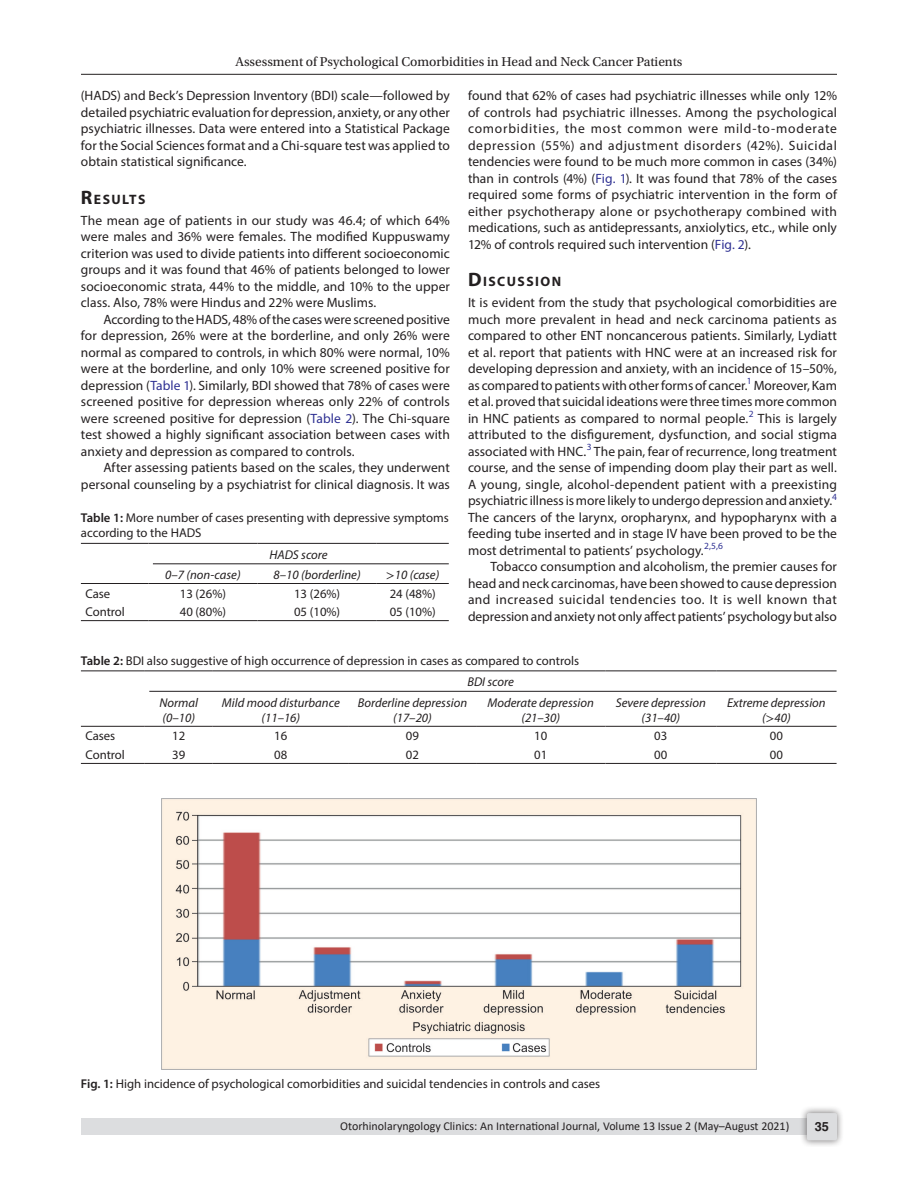
<style>
.page{position:relative;width:918px;height:1188px;background:#fff}
.page>*{position:absolute;margin:0;border:0;box-sizing:border-box;transform-origin:0 0}
.Head-1{font:700 13.65px "Myriad Pro";letter-spacing:.105em;color:#231f20}
.Para-Indent{font:13.5px/16.5px "Myriad Pro";color:#231f20;text-align:justify}
.Para-NoIndent{font:13.5px/16.5px "Myriad Pro";color:#231f20;text-align:justify}
.t1{font:13.5px "Utopia Std";color:#231f20}
.TableHeader{font:italic 12.75px "Myriad Pro";color:#231f20}
.TableCaption{font:12.75px/15.3px "Myriad Pro";color:#231f20}
.TableBody{font:12.75px "Myriad Pro";color:#231f20}
.FigCaption{font:12.75px "Myriad Pro";color:#231f20}
.t2{font:700 12.75px "Helvetica LT Std";color:#231f20}
.t3{font:12px "Calibri";color:#231f20}
.s1{font-size:19.5px}
.s2{color:#2e3092}
.s3{font-weight:600}
.s4{font-family:"STIX General";font-style:normal}
</style>
<div class="page">
<hr style="left:81px;top:74px;width:756px;height:1px;background:#231f20">
<div style="left:81px;top:1119px;width:756px;height:16px;background:#dcdddf"></div>
<div style="left:800px;top:1106px;width:44px;height:41px;background:#231f20;opacity:.61"></div>
<div style="left:807px;top:1113px;width:30px;height:27px;background:#dcdddf;border-radius:2px"></div>
<hr style="left:81px;top:543px;width:67px;height:1px;background:#231f20">
<hr style="left:148px;top:543px;width:110px;height:1px;background:#231f20">
<hr style="left:258px;top:543px;width:119px;height:1px;background:#231f20">
<hr style="left:377px;top:543px;width:72px;height:1px;background:#231f20">
<hr style="left:81px;top:583px;width:67px;height:1px;background:#231f20">
<hr style="left:148px;top:583px;width:110px;height:1px;background:#231f20">
<hr style="left:258px;top:583px;width:119px;height:1px;background:#231f20">
<hr style="left:377px;top:583px;width:72px;height:1px;background:#231f20">
<hr style="left:81px;top:620px;width:67px;height:1px;background:#231f20">
<hr style="left:148px;top:620px;width:110px;height:1px;background:#231f20">
<hr style="left:258px;top:620px;width:119px;height:1px;background:#231f20">
<hr style="left:377px;top:620px;width:72px;height:1px;background:#231f20">
<hr style="left:153px;top:563px;width:296px;height:1px;background:#231f20">
<hr style="left:81px;top:671px;width:64px;height:1px;background:#231f20">
<hr style="left:145px;top:671px;width:68px;height:1px;background:#231f20">
<hr style="left:213px;top:671px;width:136px;height:1px;background:#231f20">
<hr style="left:349px;top:671px;width:127px;height:1px;background:#231f20">
<hr style="left:476px;top:671px;width:129px;height:1px;background:#231f20">
<hr style="left:605px;top:671px;width:111px;height:1px;background:#231f20">
<hr style="left:716px;top:671px;width:121px;height:1px;background:#231f20">
<hr style="left:81px;top:726px;width:64px;height:1px;background:#231f20">
<hr style="left:145px;top:726px;width:68px;height:1px;background:#231f20">
<hr style="left:213px;top:726px;width:136px;height:1px;background:#231f20">
<hr style="left:349px;top:726px;width:127px;height:1px;background:#231f20">
<hr style="left:476px;top:726px;width:129px;height:1px;background:#231f20">
<hr style="left:605px;top:726px;width:111px;height:1px;background:#231f20">
<hr style="left:716px;top:726px;width:121px;height:1px;background:#231f20">
<hr style="left:81px;top:763px;width:64px;height:1px;background:#231f20">
<hr style="left:145px;top:763px;width:68px;height:1px;background:#231f20">
<hr style="left:213px;top:763px;width:136px;height:1px;background:#231f20">
<hr style="left:349px;top:763px;width:127px;height:1px;background:#231f20">
<hr style="left:476px;top:763px;width:129px;height:1px;background:#231f20">
<hr style="left:605px;top:763px;width:111px;height:1px;background:#231f20">
<hr style="left:716px;top:763px;width:121px;height:1px;background:#231f20">
<hr style="left:149px;top:691px;width:688px;height:1px;background:#231f20">
<img style="left:161px;top:799px;width:595px;height:271px">
<p class="t1" style="left:236px;top:55px;width:448px">Assessment of Psychological Comorbidities in Head and Neck Cancer Patients</p>
<p class="Para-Indent" style="left:81px;top:87px;width:371px">(HADS) and Beck’s Depression Inventory (BDI) scale—followed by detailed psychiatric evaluation for depression, anxiety, or any other psychiatric illnesses. Data were entered into a Statistical Package for the Social Sciences format and a Chi-square test was applied to obtain statistical significance.</p>
<p class="Head-1" style="left:81px;top:190px;width:66px"><span class="s1">R</span>ESULTS</p>
<p class="Para-NoIndent" style="left:81px;top:212px;width:371px">The mean age of patients in our study was 46.4; of which 64% were males and 36% were females. The modified Kuppuswamy criterion was used to divide patients into different socioeconomic groups and it was found that 46% of patients belonged to lower socioeconomic strata, 44% to the middle, and 10% to the upper class. Also, 78% were Hindus and 22% were Muslims.</p>
<p class="Para-Indent" style="left:81px;top:311px;width:371px;text-indent:23px">According to the HADS, 48% of the cases were screened positive for depression, 26% were at the borderline, and only 26% were normal as compared to controls, in which 80% were normal, 10% were at the borderline, and only 10% were screened positive for depression (<span class="s2">Table 1</span>). Similarly, BDI showed that 78% of cases were screened positive for depression whereas only 22% of controls were screened positive for depression (<span class="s2">Table 2</span>). The Chi-square test showed a highly significant association between cases with anxiety and depression as compared to controls.</p>
<p class="Para-Indent" style="left:81px;top:459px;width:371px;text-align:right">After assessing patients based on the scales, they underwent personal counseling by a psychiatrist for clinical diagnosis. It was</p>
<p class="Para-Indent" style="left:468px;top:87px;width:371px">found that 62% of cases had psychiatric illnesses while only 12% of controls had psychiatric illnesses. Among the psychological comorbidities, the most common were mild-to-moderate depression (55%) and adjustment disorders (42%). Suicidal tendencies were found to be much more common in cases (34%) than in controls (4%) (<span class="s2">Fig. 1</span>). It was found that 78% of the cases required some forms of psychiatric intervention in the form of either psychotherapy alone or psychotherapy combined with medications, such as antidepressants, anxiolytics, etc., while only 12% of controls required such intervention (<span class="s2">Fig. 2</span>).</p>
<p class="Head-1" style="left:468px;top:273px;width:95px"><span class="s1">D</span>ISCUSSION</p>
<p class="Para-NoIndent" style="left:468px;top:294px;width:371px">It is evident from the study that psychological comorbidities are much more prevalent in head and neck carcinoma patients as compared to other ENT noncancerous patients. Similarly, Lydiatt et al. report that patients with HNC were at an increased risk for developing depression and anxiety, with an incidence of 15–50%, as compared to patients with other forms of cancer.<sup>1</sup> Moreover, Kam et al. proved that suicidal ideations were three times more common in HNC patients as compared to normal people.<sup>2</sup> This is largely attributed to the disfigurement, dysfunction, and social stigma associated with HNC.<sup>3</sup> The pain, fear of recurrence, long treatment course, and the sense of impending doom play their part as well.<br>A young, single, alcohol-dependent patient with a preexisting psychiatric illness is more likely to undergo depression and anxiety.<sup>4<br></sup>The cancers of the larynx, oropharynx, and hypopharynx with a feeding tube inserted and in stage IV have been proved to be the most detrimental to patients’ psychology.<sup>2,5,6</sup></p>
<p class="Para-Indent" style="left:468px;top:558px;width:371px;text-indent:22px">Tobacco consumption and alcoholism, the premier causes for head and neck carcinomas, have been showed to cause depression and increased suicidal tendencies too. It is well known that depression and anxiety not only affect patients’ psychology but also</p>
<p class="TableCaption" style="left:81px;top:510px;width:369px"><span class="s3">Table 1:</span> More number of cases presenting with depressive symptoms according to the HADS</p>
<p class="TableHeader" style="left:270px;top:547px;width:60px">HADS score</p>
<p class="TableHeader" style="left:165px;top:567px;width:77px">0–7 (non-case)</p>
<p class="TableHeader" style="left:274px;top:567px;width:89px">8–10 (borderline)</p>
<p class="TableHeader" style="left:386px;top:567px;width:55px"><span class="s4">&gt;</span>10 (case)</p>
<p class="TableBody" style="left:85px;top:585px;width:26px">Case</p>
<p class="TableBody" style="left:180px;top:585px;width:48px">13 (26%)</p>
<p class="TableBody" style="left:294px;top:585px;width:48px">13 (26%)</p>
<p class="TableBody" style="left:390px;top:585px;width:48px">24 (48%)</p>
<p class="TableBody" style="left:85px;top:604px;width:41px">Control</p>
<p class="TableBody" style="left:180px;top:604px;width:48px">40 (80%)</p>
<p class="TableBody" style="left:294px;top:604px;width:48px">05 (10%)</p>
<p class="TableBody" style="left:390px;top:604px;width:48px">05 (10%)</p>
<p class="TableCaption" style="left:81px;top:652px;width:500px"><span class="s3">Table 2:</span> BDI also suggestive of high occurrence of depression in cases as compared to controls</p>
<p class="TableHeader" style="left:467px;top:674px;width:48px">BDI score</p>
<p class="TableHeader" style="left:159px;top:694px;width:40px">Normal</p>
<p class="TableHeader" style="left:163px;top:710px;width:34px">(0–10)</p>
<p class="TableHeader" style="left:222px;top:694px;width:119px">Mild mood disturbance</p>
<p class="TableHeader" style="left:262px;top:710px;width:40px">(11–16)</p>
<p class="TableHeader" style="left:358px;top:694px;width:111px">Borderline depression</p>
<p class="TableHeader" style="left:393px;top:710px;width:40px">(17–20)</p>
<p class="TableHeader" style="left:488px;top:694px;width:108px">Moderate depression</p>
<p class="TableHeader" style="left:521px;top:710px;width:40px">(21–30)</p>
<p class="TableHeader" style="left:616px;top:694px;width:92px">Severe depression</p>
<p class="TableHeader" style="left:641px;top:710px;width:40px">(31–40)</p>
<p class="TableHeader" style="left:727px;top:694px;width:100px">Extreme depression</p>
<p class="TableHeader" style="left:762px;top:710px;width:30px">(<span class="s4">&gt;</span>40)</p>
<p class="TableBody" style="left:85px;top:728px;width:31px">Cases</p>
<p class="TableBody" style="left:172px;top:728px;width:15px">12</p>
<p class="TableBody" style="left:274px;top:728px;width:15px">16</p>
<p class="TableBody" style="left:406px;top:728px;width:15px">09</p>
<p class="TableBody" style="left:534px;top:728px;width:15px">10</p>
<p class="TableBody" style="left:654px;top:728px;width:15px">03</p>
<p class="TableBody" style="left:770px;top:728px;width:15px">00</p>
<p class="TableBody" style="left:85px;top:747px;width:41px">Control</p>
<p class="TableBody" style="left:172px;top:747px;width:15px">39</p>
<p class="TableBody" style="left:274px;top:747px;width:15px">08</p>
<p class="TableBody" style="left:406px;top:747px;width:15px">02</p>
<p class="TableBody" style="left:534px;top:747px;width:15px">01</p>
<p class="TableBody" style="left:654px;top:747px;width:15px">00</p>
<p class="TableBody" style="left:770px;top:747px;width:15px">00</p>
<p class="FigCaption" style="left:81px;top:1076px;width:521px"><span class="s3">Fig. 1:</span> High incidence of psychological comorbidities and suicidal tendencies in controls and cases</p>
<p class="t3" style="left:340px;top:1117px;width:451px">Otorhinolaryngology Clinics: An International Journal, Volume 13 Issue 2 (May–August 2021)</p>
<p class="t2" style="left:815px;top:1119px;width:16px">35</p>
</div>
